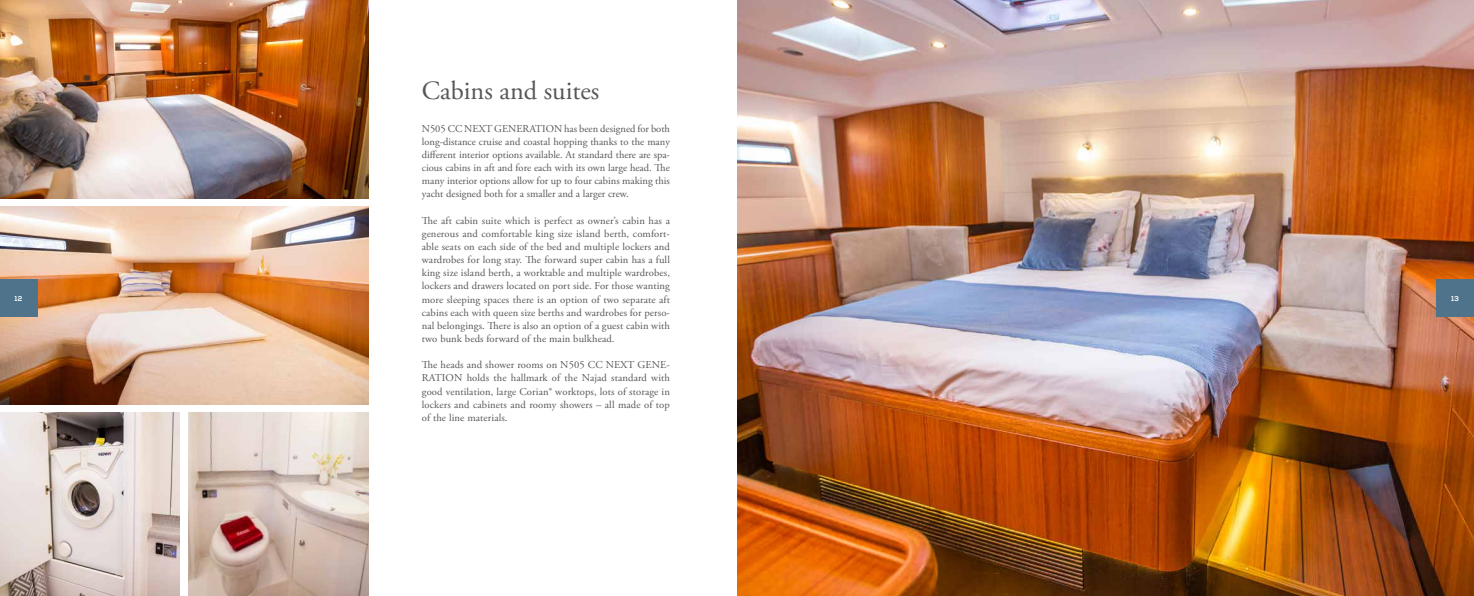
<style>
.page{position:relative;width:1474px;height:596px;background:#fff}
.page>*{position:absolute;margin:0;border:0;box-sizing:border-box;transform-origin:0 0}
.t1{font:26.25px "Adobe Garamond Pro";color:#575756}
.t2{font:10.5px/13.1px "Adobe Garamond Pro";letter-spacing:.01em;color:#575756;text-align:justify}
.t3{font:700 7px "Nexa";color:#fff}
</style>
<div class="page">
<img style="left:0;top:412px;width:180px;height:183px">
<img style="left:737px;top:0;width:736px;height:595px">
<img style="left:0;top:206px;width:368px;height:198px">
<img style="left:0;top:0;width:368px;height:198px">
<img style="left:189px;top:412px;width:179px;height:183px">
<div style="left:1436px;top:279px;width:37px;height:37px;background:#4e738a"></div>
<div style="left:0;top:279px;width:37px;height:37px;background:#4e738a"></div>
<h1 class="t1" style="left:422px;top:74px;width:179px">Cabins and suites</h1>
<p class="t2" style="left:422px;top:122px;width:250px">N505 CC NEXT GENERATION has been designed for both long-distance cruise and coastal hopping thanks to the many different interior options available. At standard there are spa&shy;cious cabins in aft and fore each with its own large head. The many interior options allow for up to four cabins making this yacht designed both for a smaller and a larger crew.</p>
<p class="t2" style="left:422px;top:214px;width:250px">The aft cabin suite which is perfect as owner’s cabin has a generous and comfortable king size island berth, comfort&shy;able seats on each side of the bed and multiple lockers and wardrobes for long stay. The forward super cabin has a full king size island berth, a worktable and multiple wardrobes, lockers and drawers located on port side. For those wanting more sleeping spaces there is an option of two separate aft cabins each with queen size berths and wardrobes for perso&shy;nal belongings. There is also an option of a guest cabin with two bunk beds forward of the main bulkhead.</p>
<p class="t2" style="left:422px;top:358px;width:250px">The heads and shower rooms on N505 CC NEXT GENE-RATION holds the hallmark of the Najad standard with good ventilation, large Corian® worktops, lots of storage in lockers and cabinets and roomy showers – all made of top of the line materials.</p>
<p class="t3" style="left:15px;top:294px;width:9px">12</p>
<p class="t3" style="left:1451px;top:294px;width:9px">13</p>
</div>
